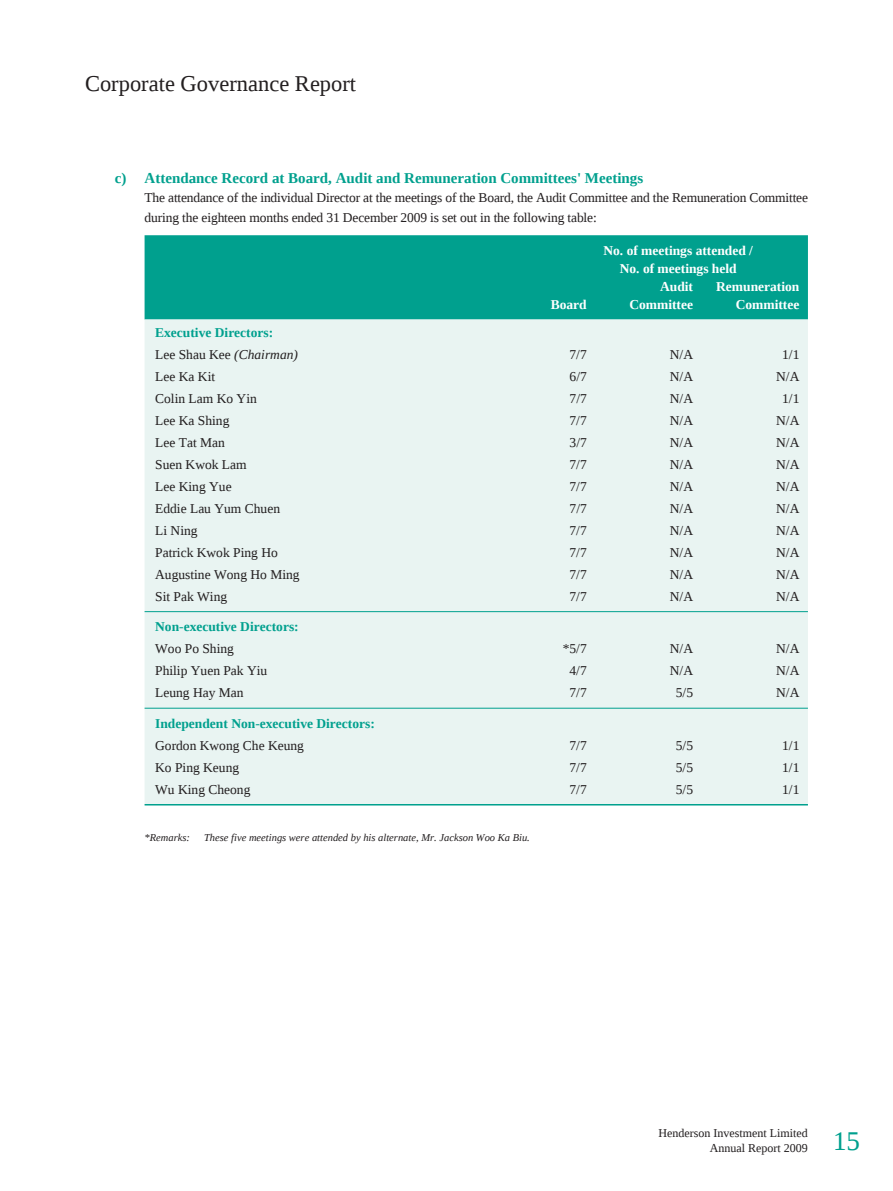
<style>
.page{position:relative;width:893px;height:1191px;background:#fff}
.page>*{position:absolute;margin:0;border:0;box-sizing:border-box;transform-origin:0 0}
.t1{font:27px "Liberation Serif";color:#00a08e}
.t2{font:22.5px "Liberation Serif";color:#231f20}
.t3{font:700 15px "Liberation Serif";color:#00a08e}
.t4{font:13.5px/19.5px "Liberation Serif";letter-spacing:-.01em;color:#231f20}
.t5{font:700 13.5px/22px "Liberation Serif";color:#00a08e}
.t6{font:700 13.5px/18px "Liberation Serif";color:#fff;text-align:right}
.t7{font:12px/14.4px "Liberation Serif";color:#231f20;text-align:right}
.t8{font:italic 10.5px "Liberation Serif";color:#231f20}
.s1{font-weight:400;color:#231f20}
.s2{font-weight:400;font-style:italic;color:#231f20}
</style>
<div class="page">
<div style="left:145px;top:235px;width:663px;height:84px;background:#00a08e"></div>
<div style="left:145px;top:319px;width:663px;height:485px;background:#e9f4f2"></div>
<hr style="left:145px;top:708px;width:663px;height:1px;background:#00a08e">
<hr style="left:145px;top:611px;width:663px;height:1px;background:#00a08e">
<hr style="left:145px;top:804px;width:663px;height:1px;background:#00a08e">
<p class="t2" style="left:85px;top:71px;width:273px">Corporate Governance Report</p>
<p class="t3" style="left:115px;top:169px;width:530px">c) Attendance Record at Board, Audit and Remuneration Committees' Meetings</p>
<p class="t4" style="left:145px;top:188px;width:665px">The attendance of the individual Director at the meetings of the Board, the Audit Committee and the Remuneration Committee during the eighteen months ended 31 December 2009 is set out in the following table:</p>
<p class="t6" style="left:603px;top:241px;width:151px;text-align:center">No. of meetings attended /<br>No. of meetings held</p>
<p class="t6" style="left:551px;top:295px;width:38px">Board</p>
<p class="t6" style="left:629px;top:277px;width:65px">Audit<br>Committee</p>
<p class="t6" style="left:716px;top:277px;width:85px">Remuneration<br>Committee</p>
<p class="t5" style="left:155px;top:321px;width:144px">Executive Directors:<br><span class="s1">Lee Shau Kee</span> <span class="s2">(Chairman)</span></p>
<p class="t4" style="left:570px;top:344px;width:19px">7/7</p>
<p class="t4" style="left:670px;top:344px;width:25px">N/A</p>
<p class="t4" style="left:782px;top:344px;width:19px">1/1</p>
<p class="t4" style="left:155px;top:366px;width:61px">Lee Ka Kit</p>
<p class="t4" style="left:570px;top:366px;width:19px">6/7</p>
<p class="t4" style="left:670px;top:366px;width:25px">N/A</p>
<p class="t4" style="left:776px;top:366px;width:25px">N/A</p>
<p class="t4" style="left:155px;top:388px;width:103px">Colin Lam Ko Yin</p>
<p class="t4" style="left:570px;top:388px;width:19px">7/7</p>
<p class="t4" style="left:670px;top:388px;width:25px">N/A</p>
<p class="t4" style="left:782px;top:388px;width:19px">1/1</p>
<p class="t4" style="left:155px;top:410px;width:76px">Lee Ka Shing</p>
<p class="t4" style="left:570px;top:410px;width:19px">7/7</p>
<p class="t4" style="left:670px;top:410px;width:25px">N/A</p>
<p class="t4" style="left:776px;top:410px;width:25px">N/A</p>
<p class="t4" style="left:155px;top:432px;width:71px">Lee Tat Man</p>
<p class="t4" style="left:570px;top:432px;width:19px">3/7</p>
<p class="t4" style="left:670px;top:432px;width:25px">N/A</p>
<p class="t4" style="left:776px;top:432px;width:25px">N/A</p>
<p class="t4" style="left:155px;top:454px;width:93px">Suen Kwok Lam</p>
<p class="t4" style="left:570px;top:454px;width:19px">7/7</p>
<p class="t4" style="left:670px;top:454px;width:25px">N/A</p>
<p class="t4" style="left:776px;top:454px;width:25px">N/A</p>
<p class="t4" style="left:155px;top:476px;width:78px">Lee King Yue</p>
<p class="t4" style="left:570px;top:476px;width:19px">7/7</p>
<p class="t4" style="left:670px;top:476px;width:25px">N/A</p>
<p class="t4" style="left:776px;top:476px;width:25px">N/A</p>
<p class="t4" style="left:155px;top:498px;width:126px">Eddie Lau Yum Chuen</p>
<p class="t4" style="left:570px;top:498px;width:19px">7/7</p>
<p class="t4" style="left:670px;top:498px;width:25px">N/A</p>
<p class="t4" style="left:776px;top:498px;width:25px">N/A</p>
<p class="t4" style="left:155px;top:520px;width:44px">Li Ning</p>
<p class="t4" style="left:570px;top:520px;width:19px">7/7</p>
<p class="t4" style="left:670px;top:520px;width:25px">N/A</p>
<p class="t4" style="left:776px;top:520px;width:25px">N/A</p>
<p class="t4" style="left:155px;top:542px;width:124px">Patrick Kwok Ping Ho</p>
<p class="t4" style="left:570px;top:542px;width:19px">7/7</p>
<p class="t4" style="left:670px;top:542px;width:25px">N/A</p>
<p class="t4" style="left:776px;top:542px;width:25px">N/A</p>
<p class="t4" style="left:155px;top:564px;width:146px">Augustine Wong Ho Ming</p>
<p class="t4" style="left:570px;top:564px;width:19px">7/7</p>
<p class="t4" style="left:670px;top:564px;width:25px">N/A</p>
<p class="t4" style="left:776px;top:564px;width:25px">N/A</p>
<p class="t4" style="left:155px;top:586px;width:74px">Sit Pak Wing</p>
<p class="t4" style="left:570px;top:586px;width:19px">7/7</p>
<p class="t4" style="left:670px;top:586px;width:25px">N/A</p>
<p class="t4" style="left:776px;top:586px;width:25px">N/A</p>
<p class="t5" style="left:155px;top:616px;width:145px">Non-executive Directors:<br><span class="s1">Woo Po Shing</span></p>
<p class="t4" style="left:563px;top:639px;width:26px">*5/7</p>
<p class="t4" style="left:670px;top:639px;width:25px">N/A</p>
<p class="t4" style="left:776px;top:639px;width:25px">N/A</p>
<p class="t4" style="left:155px;top:661px;width:114px">Philip Yuen Pak Yiu</p>
<p class="t4" style="left:570px;top:661px;width:19px">4/7</p>
<p class="t4" style="left:670px;top:661px;width:25px">N/A</p>
<p class="t4" style="left:776px;top:661px;width:25px">N/A</p>
<p class="t4" style="left:155px;top:683px;width:90px">Leung Hay Man</p>
<p class="t4" style="left:570px;top:683px;width:19px">7/7</p>
<p class="t4" style="left:676px;top:683px;width:19px">5/5</p>
<p class="t4" style="left:776px;top:683px;width:25px">N/A</p>
<p class="t5" style="left:155px;top:712px;width:221px">Independent Non-executive Directors:<br><span class="s1">Gordon Kwong Che Keung</span></p>
<p class="t4" style="left:570px;top:735px;width:19px">7/7</p>
<p class="t4" style="left:676px;top:735px;width:19px">5/5</p>
<p class="t4" style="left:782px;top:735px;width:19px">1/1</p>
<p class="t4" style="left:155px;top:757px;width:85px">Ko Ping Keung</p>
<p class="t4" style="left:570px;top:757px;width:19px">7/7</p>
<p class="t4" style="left:676px;top:757px;width:19px">5/5</p>
<p class="t4" style="left:782px;top:757px;width:19px">1/1</p>
<p class="t4" style="left:155px;top:779px;width:97px">Wu King Cheong</p>
<p class="t4" style="left:570px;top:779px;width:19px">7/7</p>
<p class="t4" style="left:676px;top:779px;width:19px">5/5</p>
<p class="t4" style="left:782px;top:779px;width:19px">1/1</p>
<p class="t8" style="left:145px;top:831px;width:47px">*Remarks:</p>
<p class="t8" style="left:204px;top:831px;width:327px">These five meetings were attended by his alternate, Mr. Jackson Woo Ka Biu.</p>
<p class="t7" style="left:659px;top:1125px;width:151px">Henderson Investment Limited<br>Annual Report 2009</p>
<p class="t1" style="left:833px;top:1125px;width:28px">15</p>
</div>
